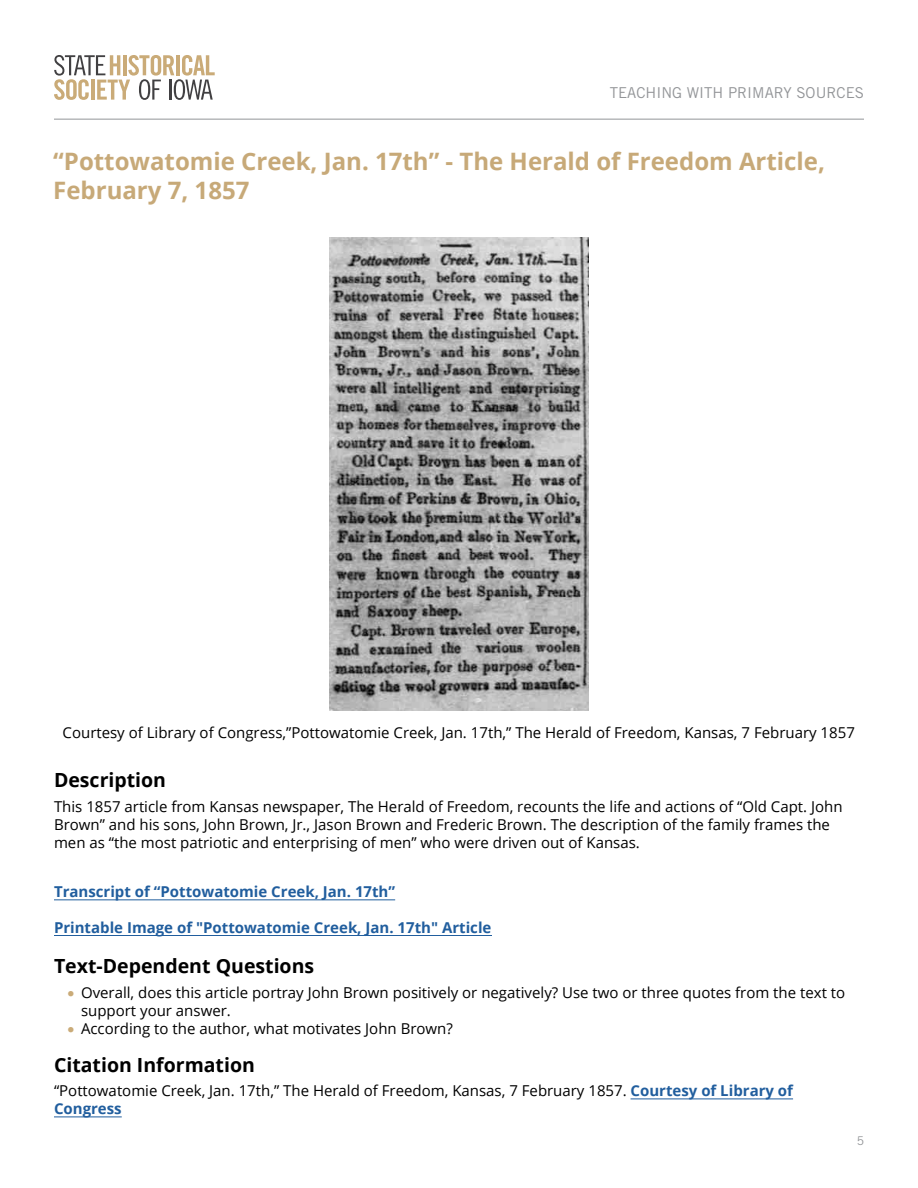
<style>
.page{position:relative;width:918px;height:1188px;background:#fff}
.page>*{position:absolute;margin:0;border:0;box-sizing:border-box;transform-origin:0 0}
.t1{font:700 24px/28.8px "Open Sans";color:#c7a978}
.t2{font:700 19.5px "Open Sans";color:#000}
.t3{font:15px/18px "Open Sans";color:#000}
.t4{font:700 15px "Open Sans";color:#215e9e}
.t5{font:15px "Trade Gothic LT Std";color:#939598}
.t6{font:12px "Trade Gothic LT Std";color:#939598}
.s1{color:#caab78}
.s2{font-weight:700;color:#215e9e}
</style>
<div class="page">
<hr style="left:54px;top:119px;width:810px;height:1px;background:#939598">
<svg style="left:54px;top:55px;width:161px;height:45px"></svg>
<img style="left:330px;top:237px;width:258px;height:474px">
<hr style="left:54px;top:899px;width:341px;height:1px;background:#215e9e">
<hr style="left:54px;top:935px;width:437px;height:1px;background:#215e9e">
<hr style="left:631px;top:1099px;width:162px;height:1px;background:#215e9e">
<hr style="left:54px;top:1117px;width:68px;height:1px;background:#215e9e">
<p class="t5" style="left:610px;top:83px;width:256px">TEACHING WITH PRIMARY SOURCES</p>
<h2 class="t1" style="left:53px;top:146px;width:773px">“Pottowatomie Creek, Jan. 17th” - The Herald of Freedom Article,<br>February 7, 1857</h2>
<p class="t3" style="left:63px;top:723px;width:794px">Courtesy of Library of Congress,”Pottowatomie Creek, Jan. 17th,” The Herald of Freedom, Kansas, 7 February 1857</p>
<p class="t2" style="left:54px;top:766px;width:114px">Description</p>
<p class="t3" style="left:54px;top:797px;width:790px">This 1857 article from Kansas newspaper, The Herald of Freedom, recounts the life and actions of “Old Capt. John<br>Brown” and his sons, John Brown, Jr., Jason Brown and Frederic Brown. The description of the family frames the men as “the most patriotic and enterprising of men” who were driven out of Kansas.</p>
<p class="t4" style="left:54px;top:881px;width:343px">Transcript of “Pottowatomie Creek, Jan. 17th”</p>
<p class="t4" style="left:54px;top:917px;width:439px">Printable Image of "Pottowatomie Creek, Jan. 17th" Article</p>
<p class="t2" style="left:54px;top:952px;width:262px">Text-Dependent Questions</p>
<p class="t3" style="left:81px;top:983px;width:766px;text-indent:-14px"><span class="s1">•</span> Overall, does this article portray John Brown positively or negatively? Use two or three quotes from the text to support your answer.</p>
<p class="t3" style="left:68px;top:1019px;width:387px"><span class="s1">•</span> According to the author, what motivates John Brown?</p>
<p class="t2" style="left:54px;top:1051px;width:202px">Citation Information</p>
<p class="t3" style="left:54px;top:1082px;width:741px">“Pottowatomie Creek, Jan. 17th,” The Herald of Freedom, Kansas, 7 February 1857. <span class="s2">Courtesy of Library of<br>Congress</span></p>
<p class="t6" style="left:857px;top:1133px;width:9px">5</p>
</div>
